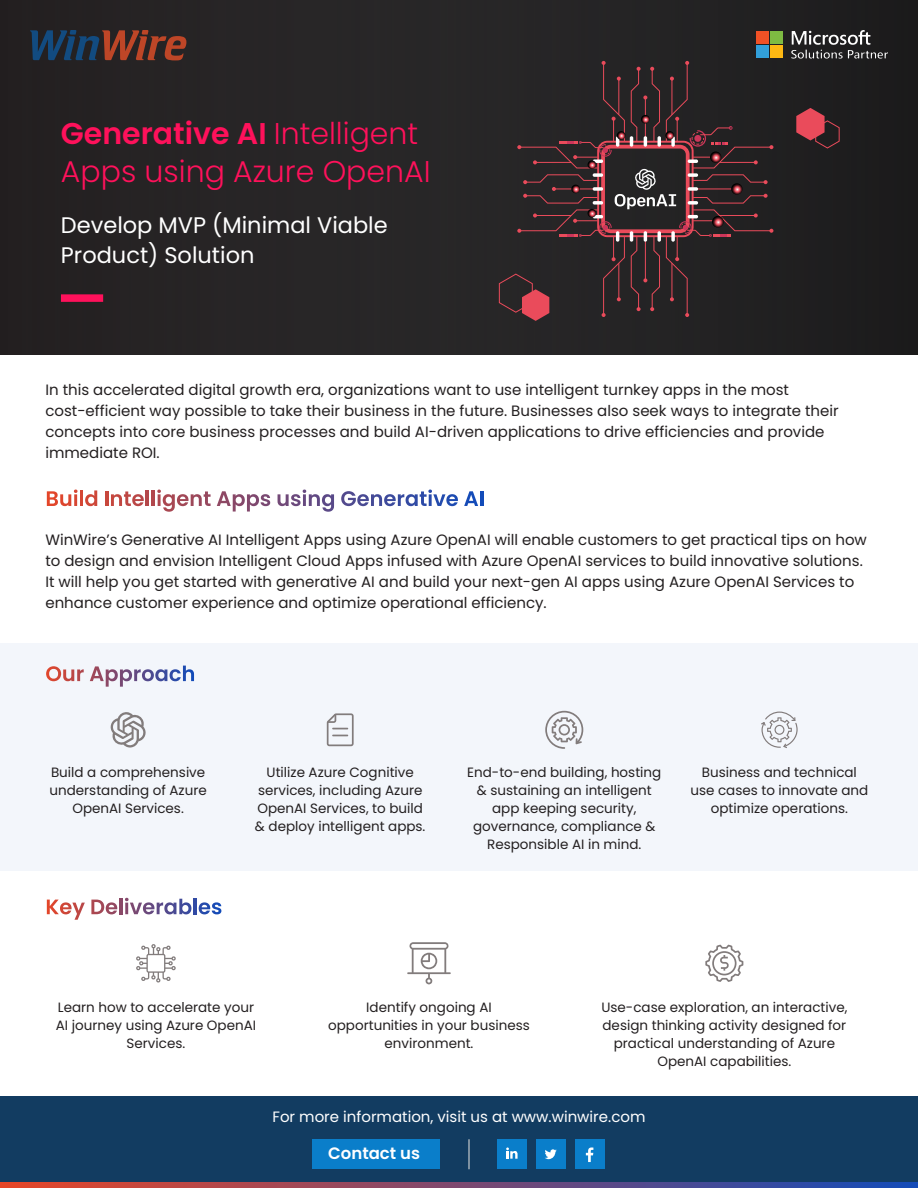
<style>
.page{position:relative;width:918px;height:1188px;background:#fff}
.page>*{position:absolute;margin:0;border:0;box-sizing:border-box;transform-origin:0 0}
.t1{font:300 30px/37.8px "Poppins";color:#ff115b}
.t2{font:22.5px/30px "Poppins";color:#fff}
.t3{font:600 16.5px "Poppins";color:#fff}
.t4{font:15px/21px "Poppins";color:#231f20}
.t5{font:15px "Poppins";color:#fff}
.t6{font:13.5px/18px "Poppins";color:#231f20;text-align:center}
.s1{font-weight:600}
</style>
<div class="page">
<div style="left:0;top:0;width:918px;height:354px;background:#262425"></div>
<div style="left:0;top:643px;width:918px;height:227px;background:#f3f6fb"></div>
<svg style="left:30px;top:30px;width:156px;height:30px"></svg>
<div style="left:756px;top:31px;width:13px;height:13px;background:#f05125"></div>
<div style="left:770px;top:31px;width:13px;height:13px;background:#7ebb42"></div>
<div style="left:756px;top:45px;width:13px;height:13px;background:#32a0da"></div>
<div style="left:770px;top:45px;width:13px;height:13px;background:#fdb813"></div>
<svg style="left:545px;top:711px;width:38px;height:38px"></svg>
<svg style="left:110px;top:712px;width:36px;height:36px"></svg>
<svg style="left:136px;top:944px;width:40px;height:39px"></svg>
<svg style="left:407px;top:942px;width:44px;height:42px"></svg>
<svg style="left:705px;top:945px;width:38px;height:37px"></svg>
<div style="left:0;top:1096px;width:918px;height:88px;background:#123c61"></div>
<svg style="left:0;top:1182px;width:918px;height:6px;background:#7c486f"></svg>
<div style="left:313px;top:1139px;width:127px;height:30px;background:#0a7eca"></div>
<hr style="left:468px;top:1139px;width:2px;height:30px;background:#d0d2d3">
<div style="left:575px;top:1139px;width:30px;height:30px;background:#0a7eca"></div>
<svg style="left:586px;top:1147px;width:7px;height:15px"></svg>
<div style="left:536px;top:1139px;width:30px;height:30px;background:#0a7eca"></div>
<svg style="left:545px;top:1149px;width:12px;height:10px"></svg>
<div style="left:497px;top:1139px;width:30px;height:30px;background:#0a7eca"></div>
<svg style="left:506px;top:1147px;width:12px;height:12px"></svg>
<svg style="left:47px;top:490px;width:31px;height:16px"></svg>
<hr style="left:80px;top:490px;width:3px;height:16px;background:#d44634">
<svg style="left:85px;top:490px;width:12px;height:16px"></svg>
<hr style="left:105px;top:491px;width:3px;height:15px;background:#c8473c">
<svg style="left:111px;top:491px;width:33px;height:15px"></svg>
<hr style="left:146px;top:490px;width:3px;height:16px;background:#b3474b">
<hr style="left:152px;top:490px;width:3px;height:16px;background:#b1474c">
<svg style="left:157px;top:490px;width:54px;height:22px"></svg>
<svg style="left:217px;top:491px;width:53px;height:21px"></svg>
<svg style="left:278px;top:490px;width:56px;height:22px"></svg>
<svg style="left:341px;top:490px;width:117px;height:16px"></svg>
<svg style="left:464px;top:491px;width:14px;height:15px"></svg>
<hr style="left:480px;top:491px;width:3px;height:15px;background:#124bb9">
<svg style="left:46px;top:666px;width:38px;height:15px"></svg>
<svg style="left:90px;top:666px;width:104px;height:21px"></svg>
<svg style="left:47px;top:900px;width:38px;height:20px"></svg>
<svg style="left:91px;top:900px;width:26px;height:14px"></svg>
<hr style="left:119px;top:899px;width:3px;height:15px;background:#8b4866">
<svg style="left:125px;top:898px;width:66px;height:16px"></svg>
<hr style="left:194px;top:899px;width:3px;height:15px;background:#304aa4">
<svg style="left:199px;top:902px;width:22px;height:12px"></svg>
<svg style="left:791px;top:30px;width:97px;height:29px"></svg>
<div style="left:61px;top:294px;width:42px;height:8px;background:#ff115b"></div>
<svg style="left:327px;top:713px;width:27px;height:33px"></svg>
<svg style="left:761px;top:712px;width:37px;height:36px"></svg>
<svg style="left:499px;top:61px;width:274px;height:260px"></svg>
<svg style="left:796px;top:108px;width:44px;height:40px"></svg>
<h1 class="t1" style="left:61px;top:115px;width:371px"><span class="s1">Generative AI</span> Intelligent<br>Apps using Azure OpenAI</h1>
<h2 class="t2" style="left:61px;top:210px;width:328px">Develop MVP (Minimal Viable<br>Product) Solution</h2>
<p class="t4" style="left:45px;top:379px;width:795px">In this accelerated digital growth era, organizations want to use intelligent turnkey apps in the most cost-efficient way possible to take their business in the future. Businesses also seek ways to integrate their concepts into core business processes and build AI-driven applications to drive efficiencies and provide immediate ROI.</p>
<p class="t4" style="left:45px;top:529px;width:823px">WinWire’s Generative AI Intelligent Apps using Azure OpenAI will enable customers to get practical tips on how to design and envision Intelligent Cloud Apps infused with Azure OpenAI services to build innovative solutions.<br>It will help you get started with generative AI and build your next-gen AI apps using Azure OpenAI Services to enhance customer experience and optimize operational efficiency.</p>
<p class="t6" style="left:49px;top:763px;width:159px">Build a comprehensive understanding of Azure<br>OpenAI Services.</p>
<p class="t6" style="left:255px;top:763px;width:172px">Utilize Azure Cognitive services, including Azure<br>OpenAI Services, to build &amp; deploy intelligent apps.</p>
<p class="t6" style="left:467px;top:763px;width:196px">End-to-end building, hosting &amp; sustaining an intelligent app keeping security, governance, compliance &amp;<br>Responsible AI in mind.</p>
<p class="t6" style="left:690px;top:763px;width:179px">Business and technical use cases to innovate and optimize operations.</p>
<p class="t6" style="left:56px;top:998px;width:202px">Learn how to accelerate your<br>AI journey using Azure OpenAI<br>Services.</p>
<p class="t6" style="left:328px;top:998px;width:203px">Identify ongoing AI opportunities in your business environment.</p>
<p class="t6" style="left:601px;top:998px;width:248px">Use-case exploration, an interactive, design thinking activity designed for practical understanding of Azure OpenAI capabilities.</p>
<p class="t5" style="left:272px;top:1108px;width:375px">For more information, visit us at www.winwire.com</p>
<p class="t3" style="left:328px;top:1144px;width:93px">Contact us</p>
</div>
